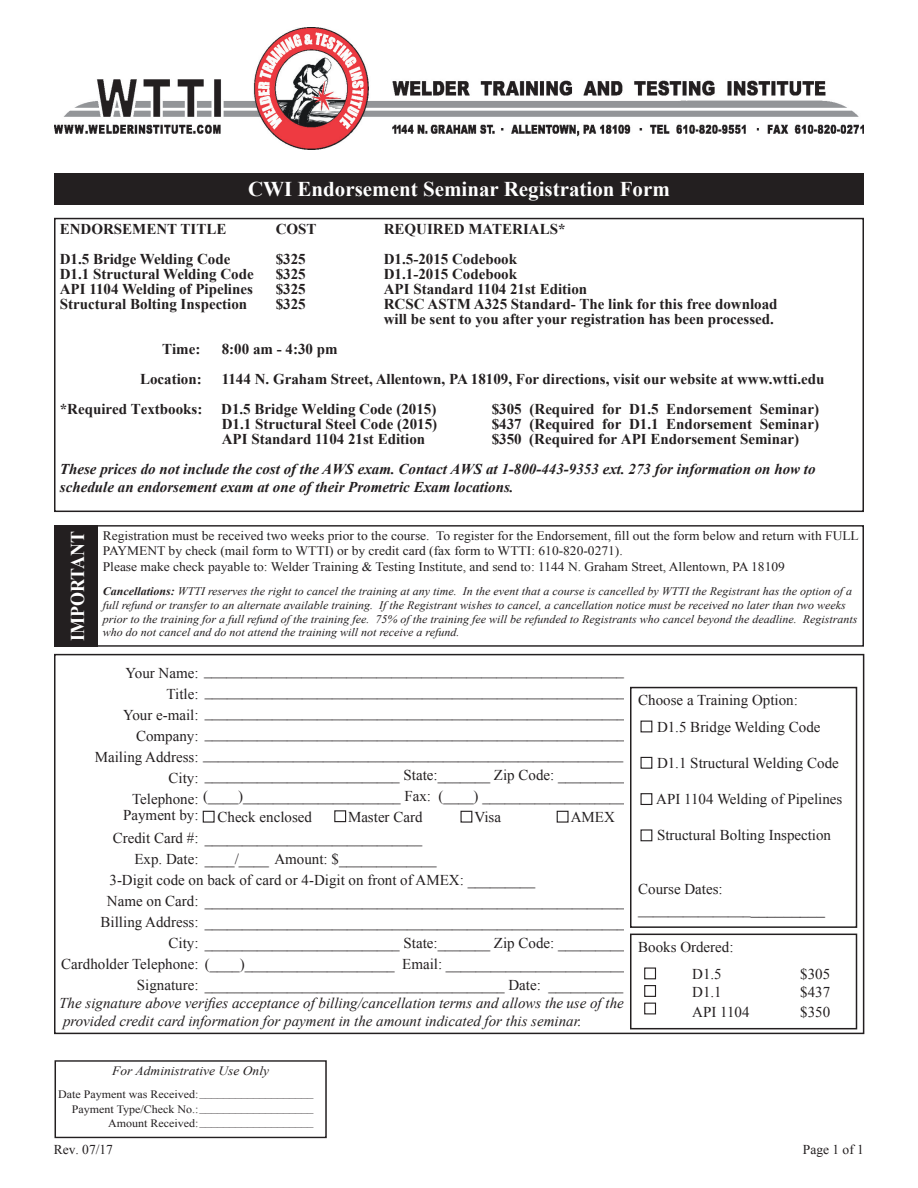
<style>
.page{position:relative;width:918px;height:1188px;background:#fff}
.page>*{position:absolute;margin:0;border:0;box-sizing:border-box;transform-origin:0 0}
.t1{font:700 21px "Times New Roman";color:#fff}
.t2{font:700 19.5px "Times New Roman";color:#fff;scale:.92 1}
.t3{font:15px/21px "Times New Roman";color:#231f20}
.t4{font:700 15px/15px "Times New Roman";color:#231f20;text-align:justify}
.t5{font:italic 700 15px/18px "Times New Roman";color:#231f20}
.t6{font:italic 15px/18px "Times New Roman";color:#231f20}
.t7{font:15px "Times New Roman";color:#231f20}
.t8{font:13.5px "Times New Roman";color:#231f20}
.t9{font:12.9px/15.6px "Times New Roman";color:#231f20;scale:1.04 1}
.t10{font:italic 12.75px "Times New Roman";color:#231f20;scale:1.06 1}
.t11{font:italic 12px/14.4px "Times New Roman";color:#231f20;text-align:justify}
.t12{font:italic 11.55px/13.8px "Times New Roman";color:#231f20;scale:1.04 1}
.t13{font:11.25px/14.4px "Times New Roman";color:#231f20;text-align:right;scale:1.06 1}
.s1{font-style:inherit}
.s2{font-weight:700}
.s3{font-size:16.5px}
</style>
<div class="page">
<div style="left:54px;top:654px;width:810px;height:380px;border:2px solid #231f20"></div>
<div style="left:334px;top:810px;width:12px;height:12px;border:1px solid #231f20"></div>
<div style="left:557px;top:811px;width:12px;height:12px;border:1px solid #231f20"></div>
<div style="left:203px;top:811px;width:12px;height:12px;border:1px solid #231f20"></div>
<div style="left:460px;top:811px;width:12px;height:12px;border:1px solid #231f20"></div>
<img style="left:54px;top:27px;width:810px;height:123px">
<div style="left:54px;top:173px;width:810px;height:32px;background:#231f20"></div>
<div style="left:54px;top:218px;width:810px;height:294px;border:2px solid #231f20"></div>
<div style="left:54px;top:525px;width:810px;height:122px;border:1px solid #231f20"></div>
<div style="left:54px;top:525px;width:43px;height:122px;background:#231f20"></div>
<div style="left:55px;top:1060px;width:272px;height:78px;border:1px solid #231f20"></div>
<div style="left:630px;top:687px;width:227px;height:241px;border:2px solid #231f20"></div>
<div style="left:640px;top:721px;width:12px;height:11px;border:1px solid #231f20"></div>
<div style="left:640px;top:757px;width:12px;height:12px;border:1px solid #231f20"></div>
<div style="left:640px;top:793px;width:12px;height:12px;border:1px solid #231f20"></div>
<div style="left:640px;top:829px;width:12px;height:12px;border:1px solid #231f20"></div>
<div style="left:630px;top:934px;width:227px;height:95px;border:2px solid #231f20"></div>
<div style="left:644px;top:968px;width:12px;height:11px;border:1px solid #231f20"></div>
<div style="left:644px;top:1003px;width:12px;height:11px;border:1px solid #231f20"></div>
<div style="left:644px;top:985px;width:12px;height:12px;border:1px solid #231f20"></div>
<h1 class="t1" style="left:248px;top:175px;width:423px">CWI Endorsement Seminar Registration Form</h1>
<p class="t4" style="left:60px;top:221px;width:168px">ENDORSEMENT TITLE</p>
<p class="t4" style="left:276px;top:221px;width:42px">COST</p>
<p class="t4" style="left:384px;top:221px;width:183px">REQUIRED MATERIALS*</p>
<p class="t4" style="left:60px;top:251px;width:172px">D1.5 Bridge Welding Code</p>
<p class="t4" style="left:276px;top:251px;width:31px">$325</p>
<p class="t4" style="left:60px;top:266px;width:195px">D1.1 Structural Welding Code</p>
<p class="t4" style="left:276px;top:266px;width:31px">$325</p>
<p class="t4" style="left:60px;top:281px;width:195px">API 1104 Welding of Pipelines</p>
<p class="t4" style="left:276px;top:281px;width:31px">$325</p>
<p class="t4" style="left:60px;top:296px;width:189px">Structural Bolting Inspection</p>
<p class="t4" style="left:276px;top:296px;width:31px">$325</p>
<p class="t4" style="left:384px;top:251px;width:395px;text-align:left">D1.5-2015 Codebook<br>D1.1-201<span class="s1">5</span> Codebook<br>API Standard 1104 2<span class="s1">1st</span> Edition<br>RCSC ASTM A325 Standard- The link for this free download will be sent to you after your registration has been processed.</p>
<p class="t4" style="left:162px;top:341px;width:40px">Time:</p>
<p class="t4" style="left:222px;top:341px;width:117px">8:00 am - 4:30 pm</p>
<p class="t4" style="left:140px;top:371px;width:63px">Location:</p>
<p class="t4" style="left:222px;top:371px;width:604px">1144 N. Graham Street, Allentown, PA 18109, For directions, visit our website at www.wtti.edu</p>
<p class="t4" style="left:60px;top:401px;width:144px">*Required Textbooks:</p>
<p class="t4" style="left:221px;top:401px;width:217px">D1.5 Bridge Welding Code (2015)<br>D1.1 Structural Steel Code (201<span class="s1">5</span>)<br>API Standard 1104 2<span class="s1">1st</span> Edition</p>
<p class="t4" style="left:492px;top:401px;width:329px">$305 (Required for D1.5 Endorsement Seminar) $<span class="s1">4</span>37 (Required for D1.1 Endorsement Seminar) $<span class="s1">350</span> (Required for API Endorsement Seminar)</p>
<p class="t5" style="left:60px;top:459px;width:757px">These prices do not include the cost of the AWS exam. Contact AWS at 1-800-443-9353 ext. 273 for information on how to schedule an endorsement exam at one of their Prometric Exam locations.</p>
<p class="t9" style="left:103px;top:528px;width:729px">Registration must be received two weeks prior to the course. To register for the Endorsement, fill out the form below and return with FULL<br>PAYMENT by check (mail form to WTTI) or by credit card (fax form to WTTI: 610-820-0271).<br>Please make check payable to: Welder Training &amp; Testing Institute, and send to: 1144 N. Graham Street, Allentown, PA 18109</p>
<p class="t12" style="left:103px;top:584px;width:727px"><span class="s2">Cancellations:</span> WTTI reserves the right to cancel the training at any time. In the event that a course is cancelled by WTTI the Registrant has the option of a full refund or transfer to an alternate available training. If the Registrant wishes to cancel, a cancellation notice must be received no later than two weeks prior to the training for a full refund of the training fee. 75% of the training fee will be refunded to Registrants who cancel beyond the deadline. Registrants who do not cancel and do not attend the training will not receive a refund.</p>
<h2 class="t2" style="left:64px;top:641px;width:120px;rotate:-90deg">IMPORTANT</h2>
<p class="t3" style="left:95px;top:662px;width:105px;text-align:right">Your Name:<br>Title:<br>Your e-mail:<br>Company:<br>Mailing Address:<br>City:<br>Telephone:</p>
<p class="t3" style="left:123px;top:805px;width:77px">Payment by:</p>
<p class="t3" style="left:204px;top:659px;width:421px">________________________________________________________</p>
<p class="t3" style="left:205px;top:680px;width:421px">________________________________________________________</p>
<p class="t3" style="left:205px;top:701px;width:421px">________________________________________________________</p>
<p class="t3" style="left:205px;top:722px;width:421px">________________________________________________________</p>
<p class="t3" style="left:203px;top:743px;width:421px">________________________________________________________</p>
<p class="t3" style="left:205px;top:764px;width:422px">__________________________ State:_______ Zip Code: _________</p>
<p class="t3" style="left:203px;top:785px;width:423px">(____)_____________________ Fax: (____) ___________________</p>
<p class="t3" style="left:218px;top:806px;width:96px">Check enclosed</p>
<p class="t3" style="left:348px;top:806px;width:76px">Master Card</p>
<p class="t3" style="left:474px;top:806px;width:28px">Visa</p>
<p class="t3" style="left:571px;top:806px;width:46px">AMEX</p>
<p class="t3" style="left:113px;top:827px;width:311px">Credit Card #: _____________________________</p>
<p class="t3" style="left:134px;top:848px;width:304px">Exp. Date: ____/____ Amount: $_____________</p>
<p class="t3" style="left:110px;top:869px;width:427px">3-Digit code on back of card or 4-Digit on front of AMEX: _________</p>
<p class="t3" style="left:107px;top:890px;width:519px">Name on Card: ________________________________________________________</p>
<p class="t3" style="left:101px;top:911px;width:526px">Billing Address: ________________________________________________________</p>
<p class="t3" style="left:169px;top:932px;width:459px">City: __________________________ State:_______ Zip Code: _________</p>
<p class="t3" style="left:61px;top:953px;width:566px">Cardholder Telephone: (____)____________________ Email: ________________________</p>
<p class="t3" style="left:137px;top:974px;width:488px">Signature: ________________________________________ Date: __________</p>
<p class="t6" style="left:59px;top:993px;width:566px">The signature above verifies acceptance of billing/cancellation terms and allows the use of the provided credit card information for payment in the amount indicated for this seminar.</p>
<p class="t3" style="left:657px;top:687px;width:165px;line-height:27px;text-indent:-19px">Choose a Training Option:<br>D1.5 Bridge Welding Code</p>
<p class="t3" style="left:657px;top:753px;width:183px">D1.1 Structural Welding Code</p>
<p class="t3" style="left:656px;top:789px;width:188px">API 1104 Welding of Pipelines</p>
<p class="t3" style="left:657px;top:825px;width:176px">Structural Bolting Inspection</p>
<p class="t3" style="left:638px;top:879px;width:188px;line-height:19.8px">Course Dates: _______________<span class="s3">_________</span></p>
<p class="t3" style="left:692px;top:933px;width:43px;line-height:27px;text-indent:-54px">Books Ordered:<br>D1.5</p>
<p class="t3" style="left:800px;top:963px;width:31px">$305</p>
<p class="t3" style="left:692px;top:981px;width:31px">D1.1</p>
<p class="t3" style="left:800px;top:981px;width:31px">$437</p>
<p class="t3" style="left:692px;top:1001px;width:59px">API 1104</p>
<p class="t7" style="left:800px;top:1002px;width:31px"><span class="s1">$</span>350</p>
<p class="t10" style="left:112px;top:1062px;width:149px">For Administrative Use Only</p>
<p class="t11" style="left:200px;top:1085px;width:115px">___________________ ___________________ ___________________</p>
<p class="t13" style="left:58px;top:1087px;width:134px">Date Payment was Received:<br>Payment Type/Check No.:<br>Amount Received:</p>
<p class="t8" style="left:54px;top:1141px;width:61px">Rev. 07/17</p>
<p class="t8" style="left:803px;top:1140px;width:63px">Page 1 of 1</p>
</div>
